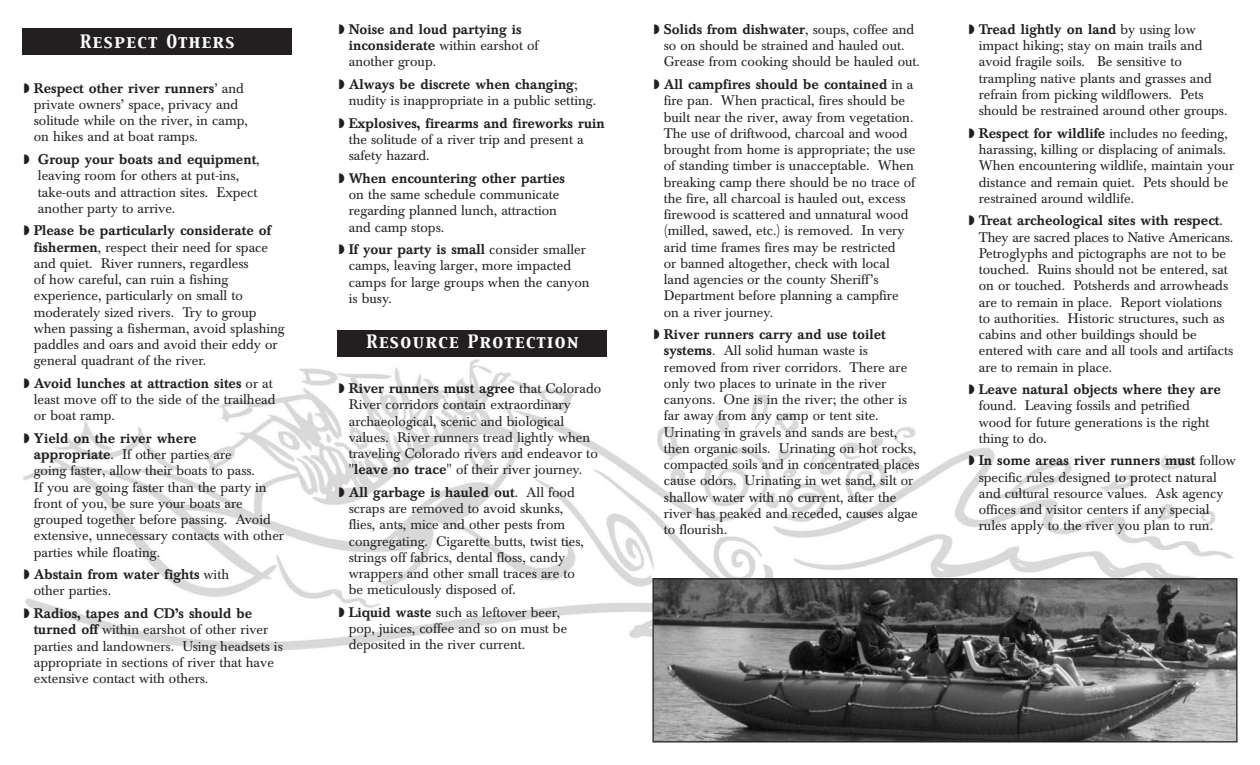
<style>
.page{position:relative;width:1260px;height:765px;background:#fff}
.page>*{position:absolute;margin:0;border:0;box-sizing:border-box;transform-origin:0 0}
.t1{font:16.25px "Capitals";letter-spacing:.09em;color:#fff}
.t2{font:13.75px/16.2px "Baskerville BE";color:#231f20}
.t3{font:500 13.75px/16.2px "Baskerville BE";color:#231f20}
.s1{font-weight:500}
.s2{font-weight:400}
</style>
<div class="page">
<img style="left:23px;top:360px;width:1211px;height:290px">
<div style="left:338px;top:330px;width:270px;height:27px;background:#231f20"></div>
<div style="left:22px;top:29px;width:270px;height:26px;background:#231f20"></div>
<img style="left:654px;top:580px;width:582px;height:160px">
<div style="left:652px;top:578px;width:586px;height:164px;border:1px solid #231f20"></div>
<p class="t1" style="left:80px;top:33px;width:156px">Respect Others</p>
<p class="t2" style="left:34px;top:81px;width:216px;text-indent:-10px">◗ <span class="s1">Respect other river runners</span>’ and private owners’ space, privacy and solitude while on the river, in camp, on hikes and at boat ramps.</p>
<p class="t2" style="left:38px;top:153px;width:223px;text-indent:-14px">◗ <span class="s1">Group your boats and equipment</span>, leaving room for others at put-ins, take-outs and attraction sites. Expect another party to arrive.</p>
<p class="t2" style="left:34px;top:224px;width:252px;text-indent:-10px">◗ <span class="s1">Please be particularly considerate of fishermen</span>, respect their need for space and quiet. River runners, regardless<br>of how careful, can ruin a fishing experience, particularly on small to moderately sized rivers. Try to group when passing a fisherman, avoid splashing paddles and oars and avoid their eddy or general quadrant of the river.</p>
<p class="t2" style="left:34px;top:377px;width:243px;text-indent:-10px">◗ <span class="s1">Avoid lunches at attraction sites</span> or at least move off to the side of the trailhead or boat ramp.</p>
<p class="t2" style="left:34px;top:432px;width:252px;text-indent:-10px">◗ <span class="s1">Yield on the river where<br>appropriate</span>. If other parties are<br>going faster, allow their boats to pass.<br>If you are going faster than the party in front of you, be sure your boats are grouped together before passing. Avoid extensive, unnecessary contacts with other parties while floating.</p>
<p class="t3" style="left:34px;top:568px;width:197px;text-indent:-10px">◗ Abstain from water fights <span class="s2">with other parties.</span></p>
<p class="t2" style="left:34px;top:607px;width:251px;text-indent:-10px">◗ <span class="s1">Radios, tapes and CD’s should be turned off</span> within earshot of other river parties and landowners. Using headsets is appropriate in sections of river that have extensive contact with others.</p>
<p class="t3" style="left:349px;top:23px;width:191px;text-indent:-10px">◗ Noise and loud partying is inconsiderate <span class="s2">within earshot of another group.</span></p>
<p class="t2" style="left:349px;top:78px;width:249px;text-indent:-10px">◗ <span class="s1">Always be discrete when changing</span>; nudity is inappropriate in a public setting.</p>
<p class="t2" style="left:349px;top:117px;width:257px;text-indent:-10px">◗ <span class="s1">Explosives, firearms and fireworks ruin </span>the solitude of a river trip and present a safety hazard.</p>
<p class="t2" style="left:349px;top:172px;width:218px;text-indent:-10px">◗ <span class="s1">When encountering other parties </span>on the same schedule communicate regarding planned lunch, attraction and camp stops.</p>
<p class="t2" style="left:349px;top:243px;width:242px;text-indent:-10px">◗ <span class="s1">If your party is small</span> consider smaller camps, leaving larger, more impacted camps for large groups when the canyon is busy.</p>
<p class="t1" style="left:366px;top:333px;width:214px">Resource Protection</p>
<p class="t2" style="left:349px;top:382px;width:254px;text-indent:-10px">◗ <span class="s1">River runners must agree</span> that Colorado River corridors contain extraordinary archaeological, scenic and biological values. River runners tread lightly when traveling Colorado rivers and endeavor to "<span class="s1">leave no trace</span>" of their river journey.</p>
<p class="t2" style="left:349px;top:486px;width:237px;text-indent:-10px">◗ <span class="s1">All garbage is hauled out</span>. All food scraps are removed to avoid skunks, flies, ants, mice and other pests from congregating. Cigarette butts, twist ties, strings off fabrics, dental floss, candy wrappers and other small traces are to be meticulously disposed of.</p>
<p class="t2" style="left:349px;top:606px;width:220px;text-indent:-10px">◗ <span class="s1">Liquid waste</span> such as leftover beer, pop, juices, coffee and so on must be deposited in the river current.</p>
<p class="t2" style="left:664px;top:23px;width:258px;text-indent:-10px">◗ <span class="s1">Solids from dishwater</span>, soups, coffee and so on should be strained and hauled out.<br>Grease from cooking should be hauled out.</p>
<p class="t2" style="left:664px;top:78px;width:253px;text-indent:-10px">◗ <span class="s1">All campfires should be contained</span> in a fire pan. When practical, fires should be built near the river, away from vegetation.<br>The use of driftwood, charcoal and wood brought from home is appropriate; the use of standing timber is unacceptable. When breaking camp there should be no trace of the fire, all charcoal is hauled out, excess firewood is scattered and unnatural wood (milled, sawed, etc.) is removed. In very arid time frames fires may be restricted<br>or banned altogether, check with local land agencies or the county Sheriff’s Department before planning a campfire on a river journey.</p>
<p class="t2" style="left:664px;top:328px;width:257px;text-indent:-10px">◗ <span class="s1">River runners carry and use toilet systems</span>. All solid human waste is removed from river corridors. There are only two places to urinate in the river canyons. One is in the river; the other is far away from any camp or tent site.<br>Urinating in gravels and sands are best, then organic soils. Urinating on hot rocks, compacted soils and in concentrated places cause odors. Urinating in wet sand, silt or shallow water with no current, after the river has peaked and receded, causes algae to flourish.</p>
<p class="t2" style="left:979px;top:23px;width:250px;text-indent:-10px">◗ <span class="s1">Tread lightly on land</span> by using low impact hiking; stay on main trails and avoid fragile soils. Be sensitive to trampling native plants and grasses and refrain from picking wildflowers. Pets should be restrained around other groups.</p>
<p class="t2" style="left:979px;top:126px;width:257px;text-indent:-10px">◗ <span class="s1">Respect for wildlife</span> includes no feeding, harassing, killing or displacing of animals.<br>When encountering wildlife, maintain your distance and remain quiet. Pets should be restrained around wildlife.</p>
<p class="t2" style="left:979px;top:214px;width:256px;text-indent:-10px">◗ <span class="s1">Treat archeological sites with respect</span>.<br>They are sacred places to Native Americans.<br>Petroglyphs and pictographs are not to be touched. Ruins should not be entered, sat on or touched. Potsherds and arrowheads are to remain in place. Report violations to authorities. Historic structures, such as cabins and other buildings should be entered with care and all tools and artifacts are to remain in place.</p>
<p class="t2" style="left:979px;top:383px;width:244px;text-indent:-10px">◗ <span class="s1">Leave natural objects where they are </span>found. Leaving fossils and petrified wood for future generations is the right thing to do.</p>
<p class="t2" style="left:979px;top:454px;width:259px;text-indent:-10px">◗ <span class="s1">In some areas river runners must</span> follow specific rules designed to protect natural and cultural resource values. Ask agency offices and visitor centers if any special rules apply to the river you plan to run.</p>
</div>
